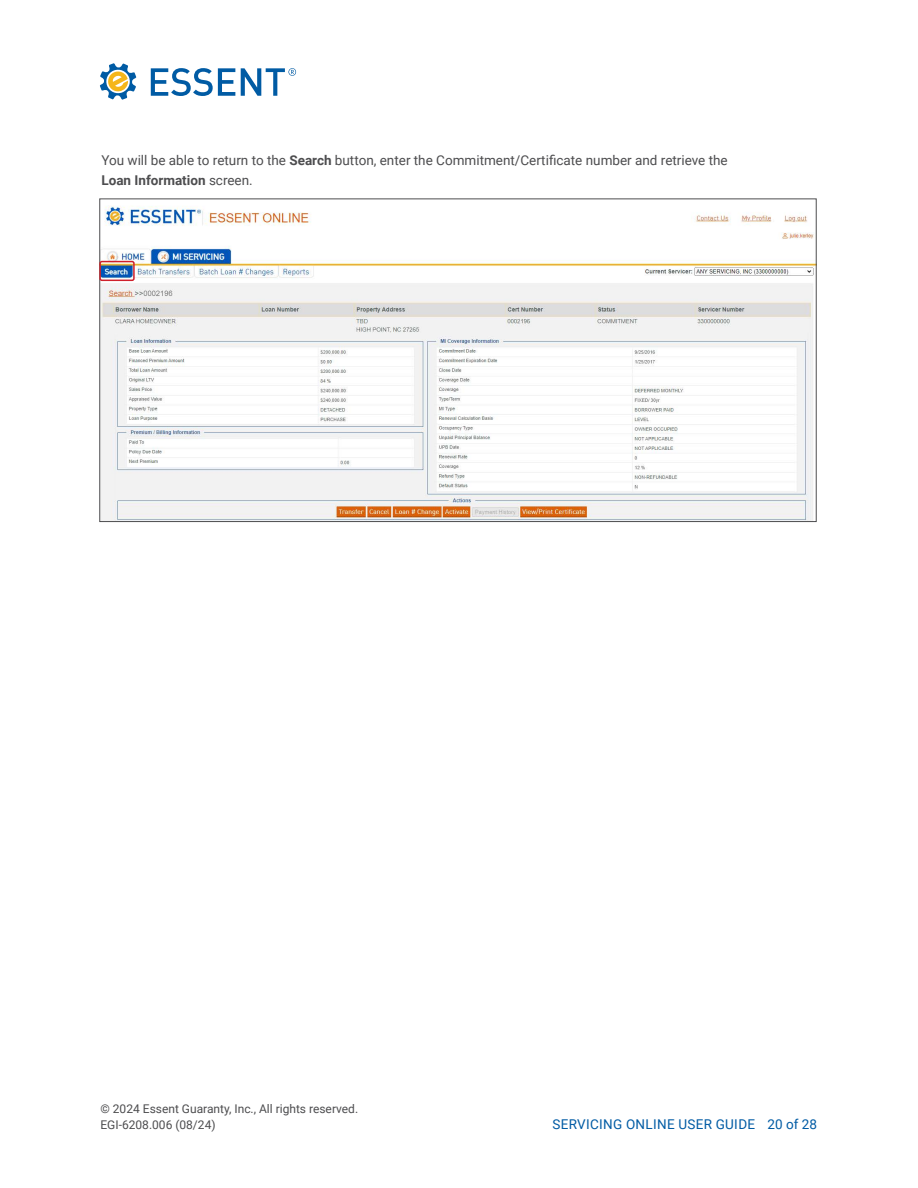
<style>
.page{position:relative;width:918px;height:1188px;background:#fff}
.page>*{position:absolute;margin:0;border:0;box-sizing:border-box;transform-origin:0 0}
.t1{font:13.5px/19.5px "Roboto";color:#4d4d4f}
.t2{font:13.5px "Roboto";letter-spacing:.025em;color:#005ba4}
.t3{font:12px/16.5px "Roboto";color:#4d4d4f}
.s1{font-weight:700}
</style>
<div class="page">
<svg style="left:151px;top:68px;width:84px;height:28px"></svg>
<svg style="left:241px;top:68px;width:55px;height:28px"></svg>
<svg style="left:100px;top:63px;width:36px;height:37px"></svg>
<img style="left:102px;top:206px;width:712px;height:314px">
<div style="left:99px;top:261px;width:36px;height:20px;border:2px solid #cf202b;border-radius:2px"></div>
<p class="t1" style="left:101px;top:150px;width:628px">You will be able to return to the <span class="s1">Search</span> button, enter the Commitment/Certificate number and retrieve the<br><span class="s1">Loan Information</span> screen.</p>
<p class="t3" style="left:100px;top:1100px;width:259px">© 2024 Essent Guaranty, Inc., All rights reserved.<br>EGI-6208.006 (08/24)</p>
<p class="t2" style="left:552px;top:1115px;width:266px">SERVICING ONLINE USER GUIDE 20 of 28</p>
</div>
